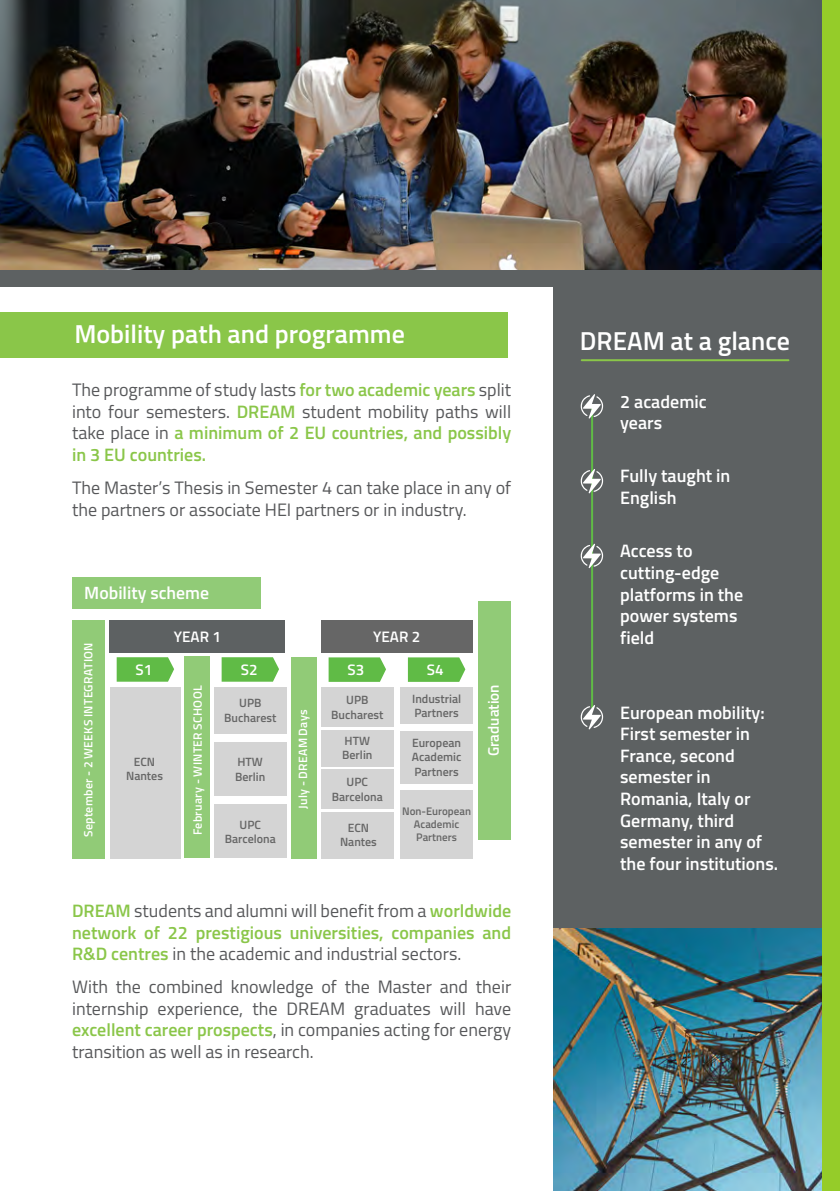
<style>
.page{position:relative;width:840px;height:1191px;background:#fff}
.page>*{position:absolute;margin:0;border:0;box-sizing:border-box;transform-origin:0 0}
.t1{font:600 26px "Titillium";color:#fff}
.t2{font:18px/21.6px "Titillium";color:#57585a;text-align:justify}
.t3{font:600 18px/21.6px "Titillium";color:#fff}
.t4{font:600 18px/21.6px "Titillium";color:#8ac649;text-align:justify}
.t5{font:600 17.8px "Titillium";color:#fff}
.t6{font:600 15.2px "Titillium";color:#fff}
.t7{font:600 12px "Titillium";color:#666}
.t8{font:600 12px "Titillium";letter-spacing:.025em;color:#fff}
.t9{font:600 11px "Titillium";color:#666}
.s1{font-weight:600;color:#8ac649}
.s2{font-weight:400;color:#57585a}
</style>
<div class="page">
<div style="left:553px;top:271px;width:286px;height:678px;background:#5d6162"></div>
<img style="left:0;top:0;width:822px;height:271px">
<img style="left:553px;top:928px;width:269px;height:263px">
<div style="left:0;top:271px;width:839px;height:16px;background:#5d6162"></div>
<div style="left:822px;top:0;width:17px;height:1191px;background:#95cc29"></div>
<div style="left:1px;top:312px;width:506px;height:46px;background:#8ac649"></div>
<hr style="left:590px;top:406px;width:2px;height:301px;background:#60bb46">
<hr style="left:581px;top:359px;width:207px;height:2px;background:#8ac649">
<svg style="left:580px;top:394px;width:22px;height:24px"></svg>
<svg style="left:580px;top:469px;width:22px;height:24px"></svg>
<svg style="left:580px;top:544px;width:22px;height:24px"></svg>
<svg style="left:580px;top:705px;width:22px;height:24px"></svg>
<div style="left:478px;top:601px;width:33px;height:238px;background:#91cb77"></div>
<div style="left:72px;top:620px;width:33px;height:238px;background:#91cb77"></div>
<div style="left:184px;top:657px;width:26px;height:201px;background:#91cb77"></div>
<svg style="left:117px;top:657px;width:57px;height:24px"></svg>
<svg style="left:221px;top:657px;width:58px;height:24px"></svg>
<svg style="left:328px;top:657px;width:58px;height:25px"></svg>
<svg style="left:407px;top:657px;width:58px;height:25px"></svg>
<div style="left:110px;top:687px;width:71px;height:171px;background:#d4d4d4"></div>
<div style="left:214px;top:687px;width:72px;height:47px;background:#d4d4d4"></div>
<div style="left:400px;top:687px;width:72px;height:37px;background:#d4d4d4"></div>
<div style="left:321px;top:687px;width:72px;height:40px;background:#d4d4d4"></div>
<div style="left:214px;top:742px;width:72px;height:54px;background:#d4d4d4"></div>
<div style="left:400px;top:731px;width:72px;height:52px;background:#d4d4d4"></div>
<div style="left:321px;top:730px;width:72px;height:36px;background:#d4d4d4"></div>
<div style="left:214px;top:804px;width:72px;height:54px;background:#d4d4d4"></div>
<div style="left:400px;top:790px;width:72px;height:68px;background:#d4d4d4"></div>
<div style="left:321px;top:769px;width:72px;height:40px;background:#d4d4d4"></div>
<div style="left:321px;top:811px;width:72px;height:47px;background:#d4d4d4"></div>
<div style="left:109px;top:620px;width:176px;height:32px;background:#5d6162"></div>
<div style="left:320px;top:619px;width:152px;height:33px;background:#666"></div>
<div style="left:72px;top:577px;width:188px;height:31px;background:#91cb77"></div>
<div style="left:291px;top:657px;width:25px;height:201px;background:#91cb77"></div>
<p class="t1" style="left:74px;top:315px;width:332px">Mobility path and programme</p>
<p class="t1" style="left:579px;top:322px;width:211px">DREAM at a glance</p>
<p class="t2" style="left:72px;top:378px;width:440px">The programme of study lasts <span class="s1">for two academic years</span> split into four semesters. <span class="s1">DREAM</span> student mobility paths will take place in <span class="s1">a minimum of 2 EU countries, and possibly in 3 EU countries.</span></p>
<p class="t2" style="left:72px;top:476px;width:440px">The Master’s Thesis in Semester 4 can take place in any of the partners or associate HEI partners or in industry.</p>
<p class="t3" style="left:619px;top:390px;width:88px">2 academic years</p>
<p class="t3" style="left:619px;top:464px;width:112px">Fully taught in<br>English</p>
<p class="t3" style="left:619px;top:539px;width:124px">Access to cutting-edge platforms in the power systems field</p>
<p class="t5" style="left:84px;top:579px;width:126px">Mobility scheme</p>
<p class="t6" style="left:174px;top:625px;width:49px">YEAR 1</p>
<p class="t6" style="left:373px;top:625px;width:49px">YEAR 2</p>
<p class="t8" style="left:79px;top:837px;width:196px;rotate:-90deg">September - 2 WEEKS INTEGRATION</p>
<p class="t6" style="left:135px;top:658px;width:18px">S1</p>
<p class="t6" style="left:241px;top:658px;width:18px">S2</p>
<p class="t6" style="left:347px;top:658px;width:18px">S3</p>
<p class="t6" style="left:426px;top:658px;width:18px">S4</p>
<p class="t6" style="left:482px;top:756px;width:74px;rotate:-90deg">Graduation</p>
<p class="t8" style="left:188px;top:835px;width:151px;rotate:-90deg">February - WINTER SCHOOL</p>
<p class="t7" style="left:412px;top:689px;width:51px">Industrial</p>
<p class="t7" style="left:414px;top:704px;width:46px">Partners</p>
<p class="t7" style="left:412px;top:733px;width:50px">European</p>
<p class="t7" style="left:412px;top:748px;width:51px">Academic</p>
<p class="t7" style="left:414px;top:762px;width:46px">Partners</p>
<p class="t9" style="left:402px;top:803px;width:70px">Non-European</p>
<p class="t9" style="left:414px;top:816px;width:47px">Academic</p>
<p class="t9" style="left:416px;top:829px;width:42px">Partners</p>
<p class="t7" style="left:346px;top:691px;width:24px">UPB</p>
<p class="t7" style="left:331px;top:705px;width:54px">Bucharest</p>
<p class="t7" style="left:239px;top:694px;width:24px">UPB</p>
<p class="t7" style="left:224px;top:708px;width:54px">Bucharest</p>
<p class="t7" style="left:237px;top:753px;width:27px">HTW</p>
<p class="t7" style="left:235px;top:767px;width:32px">Berlin</p>
<p class="t7" style="left:239px;top:815px;width:23px">UPC</p>
<p class="t7" style="left:225px;top:830px;width:53px">Barcelona</p>
<p class="t3" style="left:619px;top:700px;width:159px">European mobility:<br>First semester in<br>France, second semester in<br>Romania, Italy or<br>Germany, third semester in any of the four institutions.</p>
<p class="t8" style="left:294px;top:809px;width:101px;rotate:-90deg">July - DREAM Days</p>
<p class="t7" style="left:344px;top:732px;width:27px">HTW</p>
<p class="t7" style="left:342px;top:746px;width:32px">Berlin</p>
<p class="t7" style="left:134px;top:752px;width:23px">ECN</p>
<p class="t7" style="left:126px;top:767px;width:38px">Nantes</p>
<p class="t7" style="left:346px;top:773px;width:23px">UPC</p>
<p class="t7" style="left:331px;top:787px;width:53px">Barcelona</p>
<p class="t7" style="left:347px;top:818px;width:23px">ECN</p>
<p class="t7" style="left:340px;top:833px;width:38px">Nantes</p>
<p class="t4" style="left:72px;top:899px;width:440px">DREAM <span class="s2">students and alumni will benefit from a</span> worldwide network of 22 prestigious universities, companies and R&amp;D centres <span class="s2">in the academic and industrial sectors.</span></p>
<p class="t2" style="left:72px;top:975px;width:440px">With the combined knowledge of the Master and their internship experience, the DREAM graduates will have <span class="s1">excellent career prospects</span>, in companies acting for energy transition as well as in research.</p>
</div>
